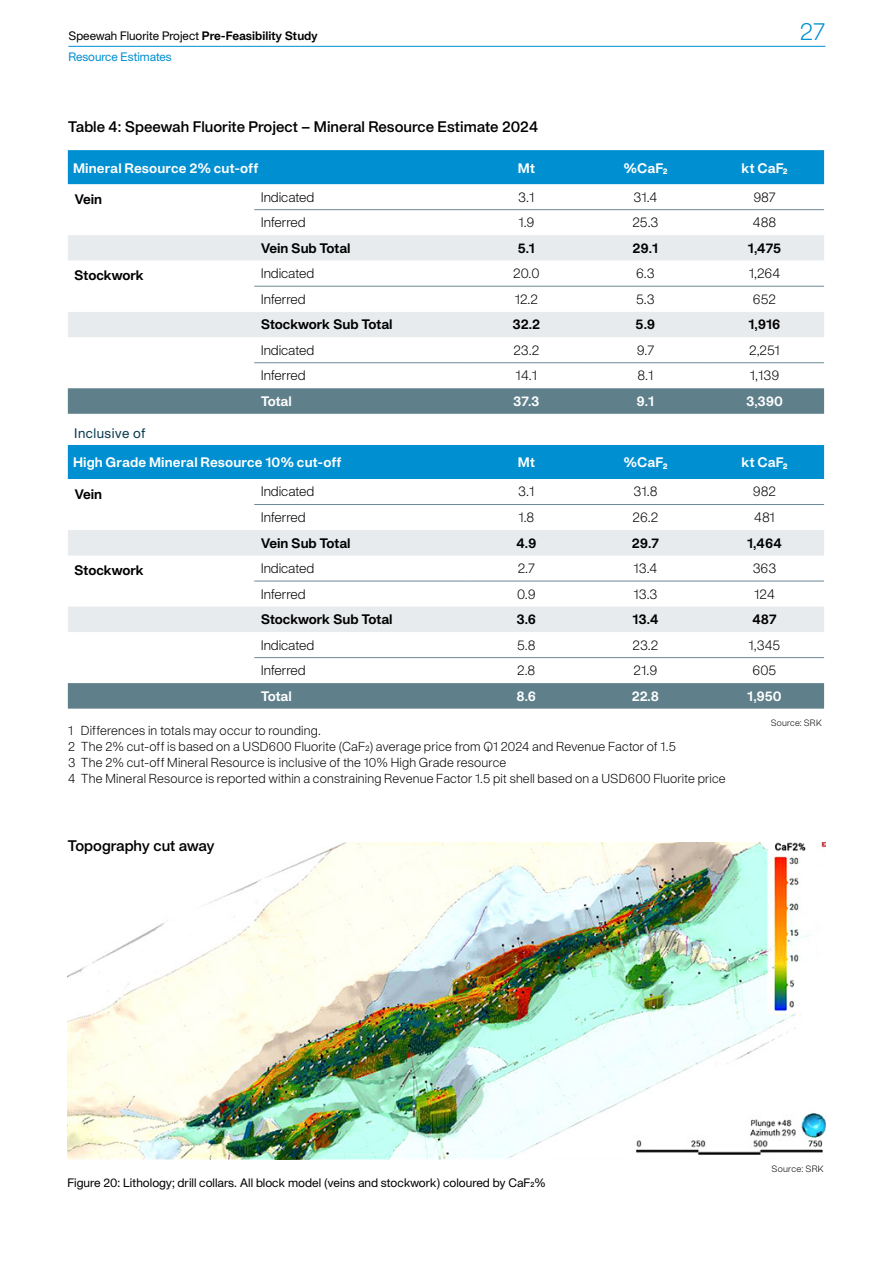
<style>
.page{position:relative;width:893px;height:1263px;background:#fff}
.page>*{position:absolute;margin:0;border:0;box-sizing:border-box;transform-origin:0 0}
.t1{font:24px "APK Protocol Light";color:#008fd1}
.t2{font:15px "APK Protocol Semi Bold";letter-spacing:-.005em;color:#000}
.t3{font:13.5px "APK Protocol Light";letter-spacing:-.005em;color:#000}
.t4{font:13.5px "APK Protocol Bold";letter-spacing:-.005em;color:#000}
.t5{font:13.5px "APK Protocol Bold";color:#fff}
.t6{font:13.5px "APK Protocol Regular";letter-spacing:.03em;color:#093b4d}
.t7{font:12.75px/16px "APK Protocol Light";letter-spacing:.01em;color:#000}
.t8{font:12px "APK Protocol Regular";color:#000}
.t9{font:12px "APK Protocol Regular";letter-spacing:-.01em;color:#008fd1}
.t10{font:9px "APK Protocol Light";letter-spacing:.025em;color:#000}
.s1{font-family:"APK Protocol Bold"}
</style>
<div class="page">
<hr style="left:68px;top:46px;width:757px;height:1px;background:#008fd1">
<img style="left:67px;top:843px;width:759px;height:316px">
<div style="left:68px;top:150px;width:756px;height:34px;background:#008fd1"></div>
<div style="left:68px;top:235px;width:756px;height:102px;background:#e7ebed"></div>
<svg style="left:68px;top:261px;width:756px;height:51px"></svg>
<svg style="left:68px;top:388px;width:756px;height:26px;background:#61828d"></svg>
<hr style="left:254px;top:209px;width:213px;height:1px;background:#6b8a95">
<hr style="left:467px;top:209px;width:119px;height:1px;background:#6b8a95">
<hr style="left:586px;top:209px;width:119px;height:1px;background:#6b8a95">
<hr style="left:705px;top:209px;width:119px;height:1px;background:#6b8a95">
<hr style="left:254px;top:286px;width:213px;height:1px;background:#6b8a95">
<hr style="left:467px;top:286px;width:119px;height:1px;background:#6b8a95">
<hr style="left:586px;top:286px;width:119px;height:1px;background:#6b8a95">
<hr style="left:705px;top:286px;width:119px;height:1px;background:#6b8a95">
<hr style="left:254px;top:362px;width:213px;height:1px;background:#6b8a95">
<hr style="left:467px;top:362px;width:119px;height:1px;background:#6b8a95">
<hr style="left:586px;top:362px;width:119px;height:1px;background:#6b8a95">
<hr style="left:705px;top:362px;width:119px;height:1px;background:#6b8a95">
<div style="left:68px;top:445px;width:756px;height:34px;background:#008fd1"></div>
<svg style="left:68px;top:530px;width:756px;height:102px;fill:#e7ebed"></svg>
<svg style="left:68px;top:683px;width:756px;height:26px;background:#61828d"></svg>
<hr style="left:254px;top:504px;width:213px;height:1px;background:#6b8a95">
<hr style="left:467px;top:504px;width:119px;height:1px;background:#6b8a95">
<hr style="left:586px;top:504px;width:119px;height:1px;background:#6b8a95">
<hr style="left:705px;top:504px;width:119px;height:1px;background:#6b8a95">
<hr style="left:254px;top:581px;width:213px;height:1px;background:#6b8a95">
<hr style="left:467px;top:581px;width:119px;height:1px;background:#6b8a95">
<hr style="left:586px;top:581px;width:119px;height:1px;background:#6b8a95">
<hr style="left:705px;top:581px;width:119px;height:1px;background:#6b8a95">
<hr style="left:254px;top:657px;width:213px;height:1px;background:#6b8a95">
<hr style="left:467px;top:657px;width:119px;height:1px;background:#6b8a95">
<hr style="left:586px;top:657px;width:119px;height:1px;background:#6b8a95">
<hr style="left:705px;top:657px;width:119px;height:1px;background:#6b8a95">
<p class="t8" style="left:68px;top:29px;width:251px">Speewah Fluorite Project <span class="s1">Pre-Feasibility Study</span></p>
<h1 class="t1" style="left:800px;top:17px;width:27px">27</h1>
<p class="t9" style="left:68px;top:49px;width:105px">Resource Estimates</p>
<p class="t2" style="left:68px;top:117px;width:472px">Table 4: Speewah Fluorite Project – Mineral Resource Estimate 2024</p>
<p class="t5" style="left:73px;top:159px;width:187px">Mineral Resource 2% cut-off</p>
<p class="t5" style="left:518px;top:159px;width:19px">Mt</p>
<p class="t5" style="left:623px;top:159px;width:46px">%CaF<sub>2</sub></p>
<p class="t5" style="left:741px;top:159px;width:48px">kt CaF<sub>2</sub></p>
<p class="t4" style="left:74px;top:190px;width:29px">Vein</p>
<p class="t3" style="left:261px;top:188px;width:55px">Indicated</p>
<p class="t3" style="left:518px;top:188px;width:18px">3.1</p>
<p class="t3" style="left:633px;top:188px;width:26px">31.4</p>
<p class="t3" style="left:753px;top:188px;width:24px">987</p>
<p class="t3" style="left:261px;top:214px;width:46px">Inferred</p>
<p class="t3" style="left:518px;top:214px;width:18px">1.9</p>
<p class="t3" style="left:632px;top:214px;width:28px">25.3</p>
<p class="t3" style="left:753px;top:214px;width:25px">488</p>
<p class="t4" style="left:261px;top:239px;width:91px">Vein Sub Total</p>
<p class="t4" style="left:518px;top:239px;width:19px">5.1</p>
<p class="t4" style="left:633px;top:239px;width:27px">29.1</p>
<p class="t4" style="left:748px;top:239px;width:35px">1,475</p>
<p class="t4" style="left:74px;top:267px;width:71px">Stockwork</p>
<p class="t3" style="left:261px;top:265px;width:55px">Indicated</p>
<p class="t3" style="left:513px;top:265px;width:28px">20.0</p>
<p class="t3" style="left:636px;top:265px;width:20px">6.3</p>
<p class="t3" style="left:749px;top:265px;width:33px">1,264</p>
<p class="t3" style="left:261px;top:291px;width:46px">Inferred</p>
<p class="t3" style="left:515px;top:291px;width:25px">12.2</p>
<p class="t3" style="left:636px;top:291px;width:20px">5.3</p>
<p class="t3" style="left:753px;top:291px;width:25px">652</p>
<p class="t4" style="left:261px;top:316px;width:133px">Stockwork Sub Total</p>
<p class="t4" style="left:513px;top:316px;width:29px">32.2</p>
<p class="t4" style="left:636px;top:316px;width:21px">5.9</p>
<p class="t4" style="left:748px;top:316px;width:34px">1,916</p>
<p class="t3" style="left:261px;top:341px;width:55px">Indicated</p>
<p class="t3" style="left:513px;top:341px;width:27px">23.2</p>
<p class="t3" style="left:637px;top:341px;width:19px">9.7</p>
<p class="t3" style="left:749px;top:341px;width:32px">2,251</p>
<p class="t3" style="left:261px;top:367px;width:46px">Inferred</p>
<p class="t3" style="left:516px;top:367px;width:23px">14.1</p>
<p class="t3" style="left:637px;top:367px;width:18px">8.1</p>
<p class="t3" style="left:750px;top:367px;width:31px">1,139</p>
<p class="t5" style="left:261px;top:392px;width:33px">Total</p>
<p class="t5" style="left:513px;top:392px;width:28px">37.3</p>
<p class="t5" style="left:637px;top:392px;width:19px">9.1</p>
<p class="t5" style="left:746px;top:392px;width:38px">3,390</p>
<p class="t6" style="left:74px;top:425px;width:73px">Inclusive of</p>
<p class="t5" style="left:73px;top:454px;width:270px">High Grade Mineral Resource 10% cut-off</p>
<p class="t5" style="left:518px;top:454px;width:19px">Mt</p>
<p class="t5" style="left:623px;top:454px;width:46px">%CaF<sub>2</sub></p>
<p class="t5" style="left:741px;top:454px;width:48px">kt CaF<sub>2</sub></p>
<p class="t4" style="left:74px;top:485px;width:29px">Vein</p>
<p class="t3" style="left:261px;top:483px;width:55px">Indicated</p>
<p class="t3" style="left:518px;top:483px;width:18px">3.1</p>
<p class="t3" style="left:633px;top:483px;width:25px">31.8</p>
<p class="t3" style="left:753px;top:483px;width:25px">982</p>
<p class="t3" style="left:261px;top:509px;width:46px">Inferred</p>
<p class="t3" style="left:518px;top:509px;width:18px">1.8</p>
<p class="t3" style="left:633px;top:509px;width:27px">26.2</p>
<p class="t3" style="left:754px;top:509px;width:22px">481</p>
<p class="t4" style="left:261px;top:534px;width:91px">Vein Sub Total</p>
<p class="t4" style="left:516px;top:534px;width:22px">4.9</p>
<p class="t4" style="left:632px;top:534px;width:29px">29.7</p>
<p class="t4" style="left:747px;top:534px;width:36px">1,464</p>
<p class="t4" style="left:74px;top:562px;width:71px">Stockwork</p>
<p class="t3" style="left:261px;top:560px;width:55px">Indicated</p>
<p class="t3" style="left:518px;top:560px;width:19px">2.7</p>
<p class="t3" style="left:633px;top:560px;width:26px">13.4</p>
<p class="t3" style="left:753px;top:560px;width:25px">363</p>
<p class="t3" style="left:261px;top:585px;width:46px">Inferred</p>
<p class="t3" style="left:517px;top:585px;width:20px">0.9</p>
<p class="t3" style="left:633px;top:585px;width:26px">13.3</p>
<p class="t3" style="left:754px;top:585px;width:22px">124</p>
<p class="t4" style="left:261px;top:611px;width:133px">Stockwork Sub Total</p>
<p class="t4" style="left:516px;top:611px;width:21px">3.6</p>
<p class="t4" style="left:632px;top:611px;width:28px">13.4</p>
<p class="t4" style="left:752px;top:611px;width:26px">487</p>
<p class="t3" style="left:261px;top:636px;width:55px">Indicated</p>
<p class="t3" style="left:517px;top:636px;width:20px">5.8</p>
<p class="t3" style="left:632px;top:636px;width:27px">23.2</p>
<p class="t3" style="left:749px;top:636px;width:33px">1,345</p>
<p class="t3" style="left:261px;top:662px;width:46px">Inferred</p>
<p class="t3" style="left:517px;top:662px;width:20px">2.8</p>
<p class="t3" style="left:634px;top:662px;width:25px">21.9</p>
<p class="t3" style="left:753px;top:662px;width:25px">605</p>
<p class="t5" style="left:261px;top:687px;width:33px">Total</p>
<p class="t5" style="left:516px;top:687px;width:21px">8.6</p>
<p class="t5" style="left:632px;top:687px;width:29px">22.8</p>
<p class="t5" style="left:747px;top:687px;width:36px">1,950</p>
<p class="t7" style="left:68px;top:722px;width:659px">1 Differences in totals may occur to rounding.<br>2 The 2% cut-off is based on a USD600 Fluorite (CaF₂) average price from Q1 2024 and Revenue Factor of 1.5<br>3 The 2% cut-off Mineral Resource is inclusive of the 10% High Grade resource<br>4 The Mineral Resource is reported within a constraining Revenue Factor 1.5 pit shell based on a USD600 Fluorite price</p>
<p class="t2" style="left:68px;top:836px;width:149px">Topography cut away</p>
<p class="t10" style="left:771px;top:717px;width:52px">Source: SRK</p>
<p class="t8" style="left:68px;top:1175px;width:480px">Figure 20: Lithology; drill collars. All block model (veins and stockwork) coloured by CaF₂%</p>
<p class="t10" style="left:771px;top:1163px;width:54px">Source: SRK</p>
</div>
